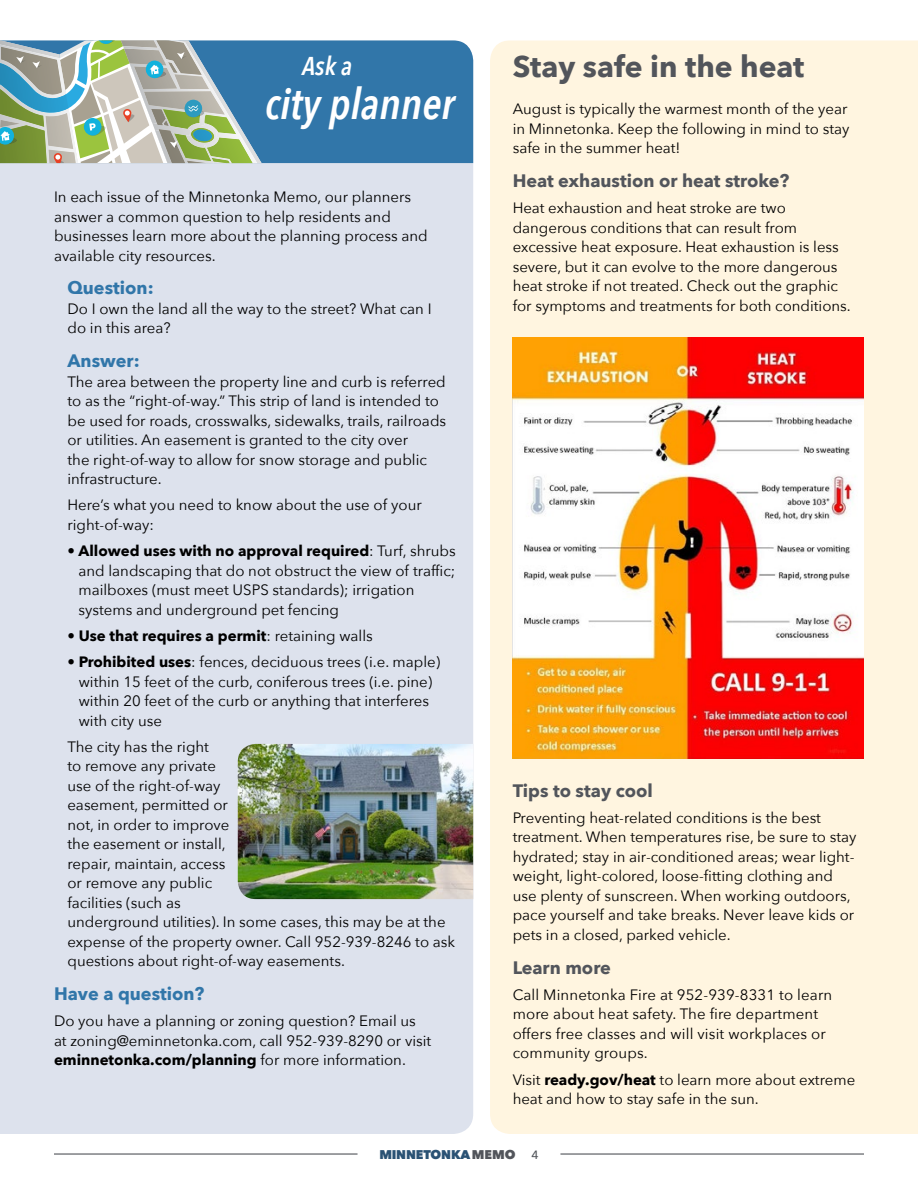
<style>
.page{position:relative;width:918px;height:1188px;background:#fff}
.page>*{position:absolute;margin:0;border:0;box-sizing:border-box;transform-origin:0 0}
.t1{font:italic 600 43.35px "Avenir Next Condensed";color:#fff}
.t2{font:700 30px "Avenir Next";color:#52555b}
.t3{font:italic 600 25.8px "Avenir Next Condensed";color:#fff}
.t4{font:700 18px "Avenir Next";color:#52555b}
.t5{font:700 18px "Avenir Next";color:#3176a9}
.t6{font:15px/19.5px "Avenir Next";color:#000}
.t7{font:700 15px "Avenir Next";color:#000}
.t8{font:800 12.6px "Avenir Next";letter-spacing:-.01em;color:#2a5274}
.s1{font-weight:700}
.s2{font-weight:400}
.s3{color:#52555b}
.s4{font-weight:500;font-size:12px;color:#52555b}
</style>
<div class="page">
<div style="left:490px;top:40px;width:428px;height:1094px;background:#fff5e0"></div>
<hr style="left:560px;top:1153px;width:304px;height:2px;background:#52555b">
<hr style="left:54px;top:1153px;width:304px;height:2px;background:#52555b">
<div style="left:0;top:163px;width:473px;height:971px;background:#dde2ed"></div>
<div style="left:275px;top:40px;width:198px;height:123px;background:#3176a9"></div>
<svg style="left:0;top:40px;width:275px;height:123px;background:#90aca3"></svg>
<img style="left:238px;top:744px;width:235px;height:155px">
<img style="left:513px;top:337px;width:351px;height:421px">
<h3 class="t3" style="left:302px;top:51px;width:51px">Ask a</h3>
<h1 class="t1" style="left:265px;top:78px;width:191px">city planner</h1>
<p class="t6" style="left:54px;top:187px;width:375px">In each issue of the Minnetonka Memo, our planners answer a common question to help residents and businesses learn more about the planning process and available city resources.</p>
<p class="t5" style="left:68px;top:273px;width:88px">Question:</p>
<p class="t6" style="left:68px;top:298px;width:366px">Do I own the land all the way to the street? What can I do in this area?</p>
<p class="t5" style="left:68px;top:345px;width:74px">Answer:</p>
<p class="t6" style="left:68px;top:371px;width:380px">The area between the property line and curb is referred to as the “right-of-way.” This strip of land is intended to be used for roads, crosswalks, sidewalks, trails, railroads or utilities. An easement is granted to the city over<br>the right-of-way to allow for snow storage and public infrastructure.</p>
<p class="t6" style="left:68px;top:495px;width:356px">Here’s what you need to know about the use of your right-of-way:</p>
<p class="t6" style="left:78px;top:541px;width:379px;text-indent:-11px"><span class="s1">• Allowed uses with no approval required</span>: Turf, shrubs and landscaping that do not obstruct the view of traffic; mailboxes (must meet USPS standards); irrigation systems and underground pet fencing</p>
<p class="t7" style="left:68px;top:623px;width:307px">• Use that requires a permit<span class="s2">: retaining walls</span></p>
<p class="t6" style="left:79px;top:652px;width:363px;text-indent:-11px"><span class="s1">• Prohibited uses</span>: fences, deciduous trees (i.e. maple) within 15 feet of the curb, coniferous trees (i.e. pine) within 20 feet of the curb or anything that interferes with city use</p>
<p class="t6" style="left:68px;top:736px;width:389px">The city has the right<br>to remove any private<br>use of the right-of-way<br>easement, permitted or<br>not, in order to improve<br>the easement or install,<br>repair, maintain, access<br>or remove any public<br>facilities (such as<br>underground utilities). In some cases, this may be at the expense of the property owner. Call 952-939-8246 to ask questions about right-of-way easements.</p>
<p class="t5" style="left:54px;top:978px;width:152px">Have a question?</p>
<p class="t6" style="left:54px;top:1011px;width:379px">Do you have a planning or zoning question? Email us at zoning@eminnetonka.com, call 952-939-8290 or visit <span class="s1">eminnetonka.com/planning</span> for more information.</p>
<h2 class="t2" style="left:513px;top:40px;width:293px">Stay safe in the heat</h2>
<p class="t6" style="left:513px;top:99px;width:338px">August is typically the warmest month of the year in Minnetonka. Keep the following in mind to stay safe in the summer heat!</p>
<p class="t4" style="left:513px;top:165px;width:278px">Heat exhaustion or heat stroke?</p>
<p class="t6" style="left:513px;top:198px;width:340px">Heat exhaustion and heat stroke are two dangerous conditions that can result from excessive heat exposure. Heat exhaustion is less severe, but it can evolve to the more dangerous heat stroke if not treated. Check out the graphic for symptoms and treatments for both conditions.</p>
<p class="t4" style="left:513px;top:775px;width:142px">Tips to stay cool</p>
<p class="t6" style="left:513px;top:807px;width:345px">Preventing heat-related conditions is the best treatment. When temperatures rise, be sure to stay hydrated; stay in air-conditioned areas; wear light&shy;weight, light-colored, loose-fitting clothing and use plenty of sunscreen. When working outdoors, pace yourself and take breaks. Never leave kids or pets in a closed, parked vehicle.</p>
<p class="t4" style="left:513px;top:952px;width:100px">Learn more</p>
<p class="t6" style="left:513px;top:984px;width:321px">Call Minnetonka Fire at 952-939-8331 to learn more about heat safety. The fire department offers free classes and will visit workplaces or community groups.</p>
<p class="t6" style="left:513px;top:1069px;width:344px">Visit <span class="s1">ready.gov/heat</span> to learn more about extreme heat and how to stay safe in the sun.</p>
<p class="t8" style="left:379px;top:1147px;width:161px">MINNETONKA<span class="s3">MEMO</span> <span class="s4">4</span></p>
</div>
